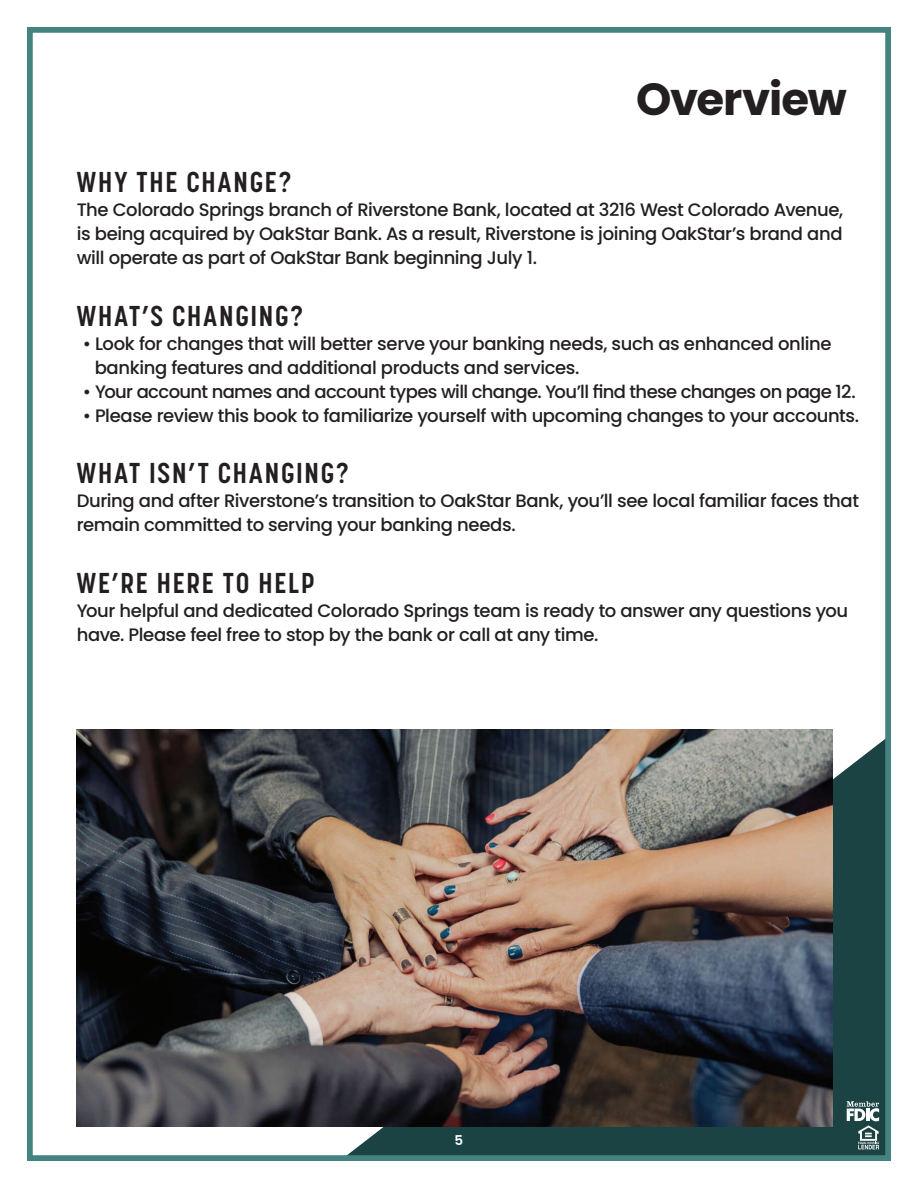
<style>
.page{position:relative;width:918px;height:1188px;background:#fff}
.page>*{position:absolute;margin:0;border:0;box-sizing:border-box;transform-origin:0 0}
.Headers{font:700 45px "Poppins";letter-spacing:-.03em;color:#231f20}
.Subhead_1{font:700 28.5px "Korolev Condensed";letter-spacing:.065em;color:#231f20}
.t1{font:500 18px/24px "Poppins";letter-spacing:-.02em;color:#231f20}
.t2{font:600 13.5px "Poppins";color:#fff}
</style>
<div class="page">
<div style="left:340px;top:740px;width:544px;height:414px;background:#1b4344"></div>
<div style="left:27px;top:27px;width:864px;height:1134px;border:6px solid #458381"></div>
<img style="left:77px;top:729px;width:756px;height:397px">
<svg style="left:847px;top:1101px;width:32px;height:49px"></svg>
<p class="Headers" style="left:636px;top:73px;width:212px">Overview</p>
<p class="Subhead_1" style="left:77px;top:165px;width:216px">WHY THE CHANGE?</p>
<p class="t1" style="left:77px;top:198px;width:768px;text-align:justify">The Colorado Springs branch of Riverstone Bank, located at 3216 West Colorado Avenue, is being acquired by OakStar Bank. As a result, Riverstone is joining OakStar’s brand and will operate as part of OakStar Bank beginning July 1.</p>
<p class="Subhead_1" style="left:77px;top:299px;width:228px">WHAT’S CHANGING?</p>
<p class="t1" style="left:95px;top:331px;width:739px;text-indent:-12px">• Look for changes that will better serve your banking needs, such as enhanced online banking features and additional products and services.</p>
<p class="t1" style="left:83px;top:379px;width:775px">• Your account names and account types will change. You’ll find these changes on page 12.</p>
<p class="t1" style="left:83px;top:403px;width:778px">• Please review this book to familiarize yourself with upcoming changes to your accounts.</p>
<p class="Subhead_1" style="left:77px;top:456px;width:273px">WHAT ISN’T CHANGING?</p>
<p class="t1" style="left:77px;top:489px;width:784px">During and after Riverstone’s transition to OakStar Bank, you’ll see local familiar faces that remain committed to serving your banking needs.</p>
<p class="Subhead_1" style="left:77px;top:566px;width:240px">WE’RE HERE TO HELP</p>
<p class="t1" style="left:77px;top:598px;width:773px">Your helpful and dedicated Colorado Springs team is ready to answer any questions you have. Please feel free to stop by the bank or call at any time.</p>
<p class="t2" style="left:455px;top:1133px;width:10px">5</p>
</div>
